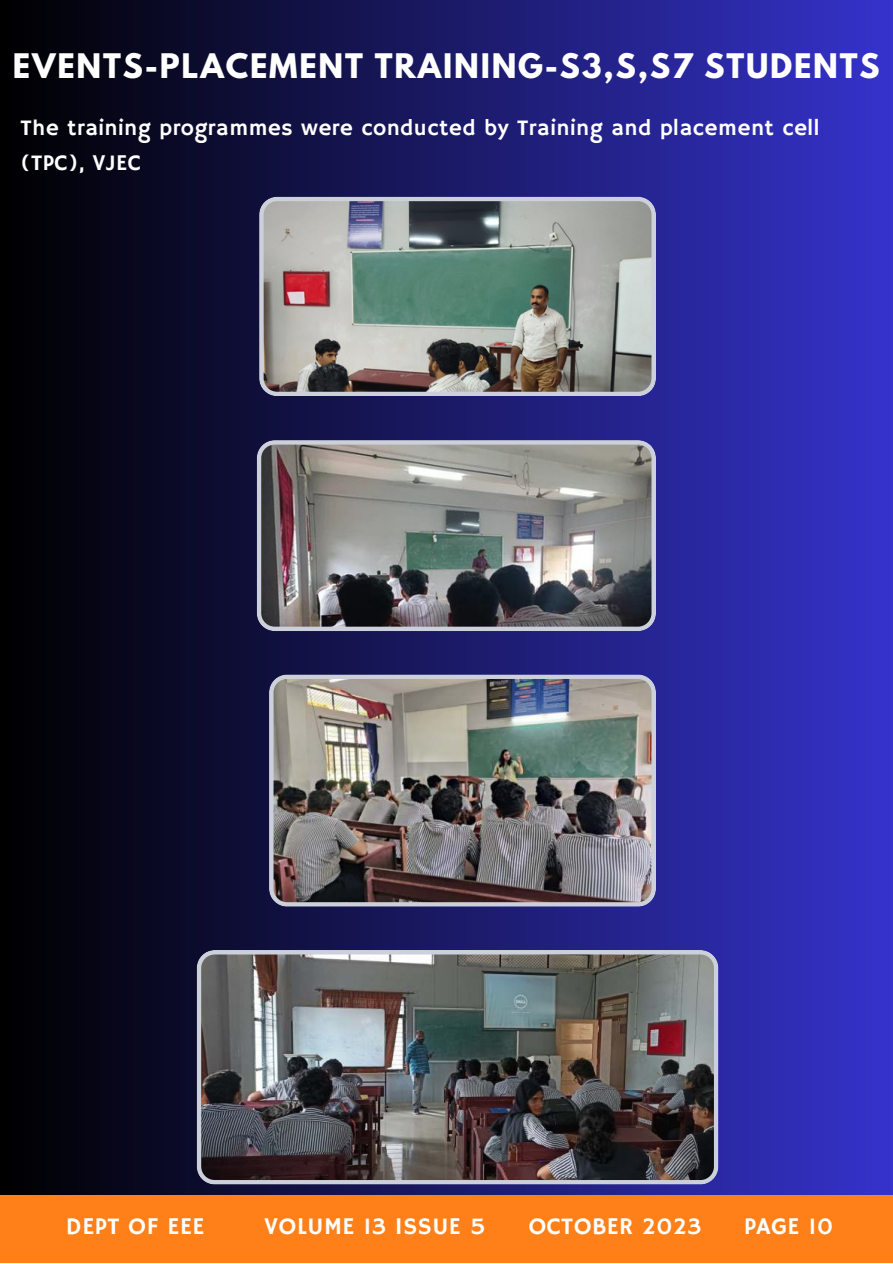
<style>
.page{position:relative;width:893px;height:1264px;background:#fff}
.page>*{position:absolute;margin:0;border:0;box-sizing:border-box;transform-origin:0 0}
.t1{font:700 30px "League Spartan";letter-spacing:.06em;color:#fff}
.t2{font:24px "Hammersmith One";letter-spacing:.02em;color:#fff}
.t3{font:22.5px/34.8px "Hammersmith One";letter-spacing:.02em;color:#fff}
</style>
<div class="page">
<div style="left:0;top:0;width:892px;height:1262px;background:linear-gradient(to right,#000,#3533cb)"></div>
<img style="left:259px;top:197px;width:397px;height:199px">
<img style="left:269px;top:674px;width:387px;height:232px">
<svg style="left:257px;top:440px;width:399px;height:191px;background:#838484"></svg>
<img style="left:197px;top:950px;width:521px;height:234px">
<div style="left:0;top:1195px;width:892px;height:67px;background:#ff8019"></div>
<h1 class="t1" style="left:13px;top:43px;width:868px">EVENTS-PLACEMENT TRAINING-S3,S,S7 STUDENTS</h1>
<p class="t3" style="left:20px;top:111px;width:800px">The training programmes were conducted by Training and placement cell (TPC), VJEC</p>
<p class="t2" style="left:66px;top:1212px;width:140px">DEPT OF EEE</p>
<p class="t2" style="left:264px;top:1212px;width:223px">VOLUME 13 ISSUE 5</p>
<p class="t2" style="left:528px;top:1212px;width:174px">OCTOBER 2023</p>
<p class="t2" style="left:744px;top:1212px;width:90px">PAGE 10</p>
</div>
